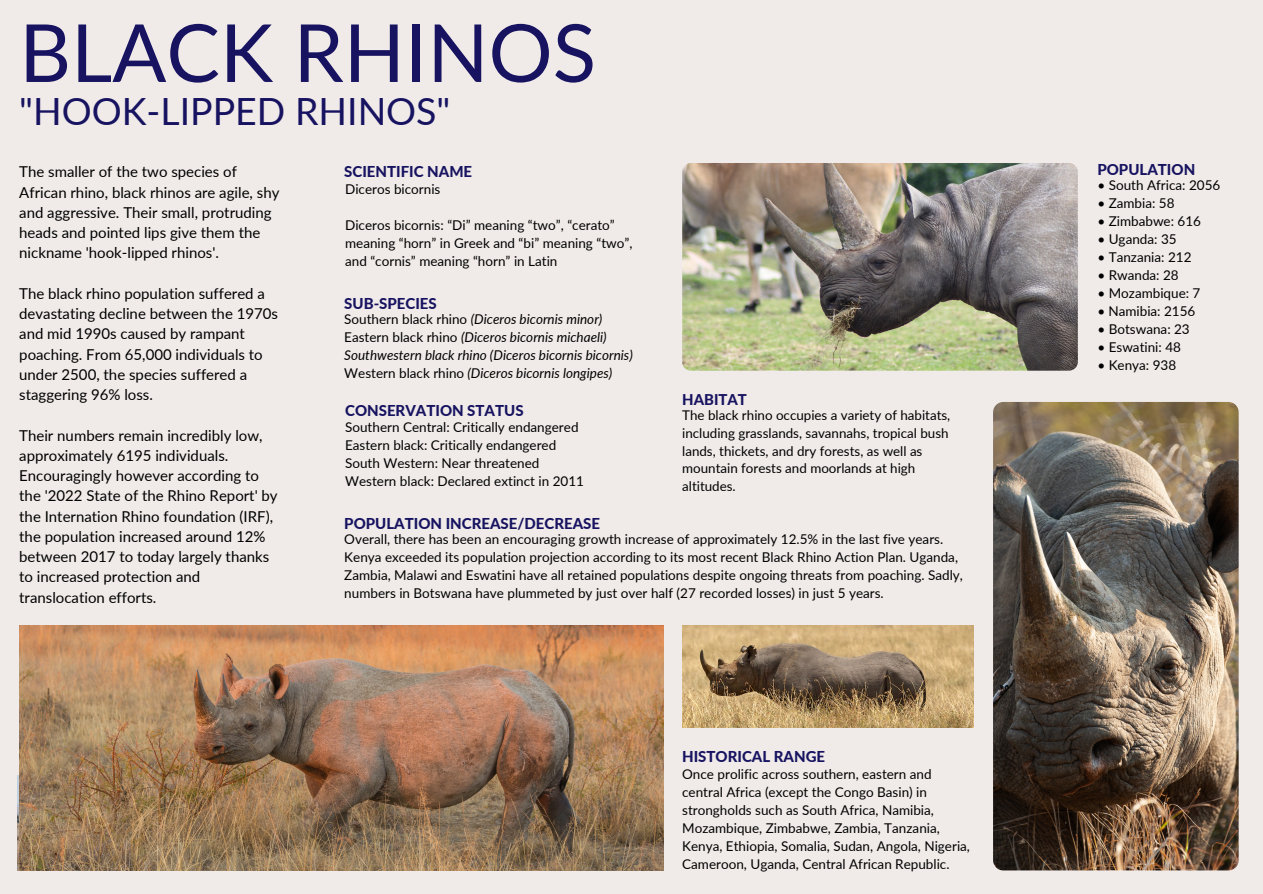
<style>
.page{position:relative;width:1263px;height:894px;background:#fff}
.page>*{position:absolute;margin:0;border:0;box-sizing:border-box;transform-origin:0 0}
.t1{font:80.1px "Lato";color:#171360}
.t2{font:37.5px "Lato";color:#171360}
.t3{font:15px/20.2px "Lato";color:#000}
.t4{font:800 15px "Lato";color:#171360}
.t5{font:800 14.85px "Lato";color:#171360}
.t6{font:13.5px/18px "Lato";color:#000}
.t7{font:italic 13.5px "Lato";color:#000}
.t8{font:13.35px/17.9px "Lato";color:#000}
.s1{font-style:normal}
.s2{font-style:italic}
</style>
<div class="page">
<div style="left:0;top:0;width:1263px;height:893px;background:#f0ebe9"></div>
<img style="left:682px;top:163px;width:396px;height:207px;border-radius:9px">
<img style="left:19px;top:625px;width:644px;height:245px">
<img style="left:993px;top:402px;width:246px;height:468px;border-radius:10px">
<img style="left:682px;top:625px;width:291px;height:102px">
<p class="t1" style="left:19px;top:3px;width:578px">BLACK RHINOS</p>
<p class="t2" style="left:19px;top:88px;width:433px">"HOOK-LIPPED RHINOS"</p>
<p class="t3" style="left:19px;top:161px;width:262px">The smaller of the two species of African rhino, black rhinos are agile, shy and aggressive. Their small, protruding heads and pointed lips give them the nickname 'hook-lipped rhinos'.</p>
<p class="t3" style="left:19px;top:283px;width:260px">The black rhino population suffered a devastating decline between the 1970s and mid 1990s caused by rampant poaching. From 65,000 individuals to under 2500, the species suffered a staggering 96% loss.</p>
<p class="t3" style="left:19px;top:424px;width:260px">Their numbers remain incredibly low, approximately 6195 individuals.<br>Encouragingly however according to the '2022 State of the Rhino Report' by the Internation Rhino foundation (IRF), the population increased around 12% between 2017 to today largely thanks to increased protection and translocation efforts.</p>
<p class="t4" style="left:344px;top:162px;width:129px">SCIENTIFIC NAME</p>
<p class="t6" style="left:345px;top:179px;width:97px">Diceros bicornis</p>
<p class="t6" style="left:345px;top:215px;width:289px">Diceros bicornis: “Di” meaning “two”, “cerato” meaning “horn” in Greek and “bi” meaning “two”, and “cornis” meaning “horn” in Latin</p>
<p class="t4" style="left:344px;top:294px;width:94px">SUB-SPECIES</p>
<p class="t7" style="left:344px;top:311px;width:260px"><span class="s1">Southern black rhino</span> (Diceros bicornis minor)</p>
<p class="t7" style="left:344px;top:329px;width:264px"><span class="s1">Eastern black rhino</span> (Diceros bicornis michaeli)</p>
<p class="t7" style="left:344px;top:347px;width:290px">Southwestern black rhino (Diceros bicornis bicornis)</p>
<p class="t7" style="left:344px;top:365px;width:270px"><span class="s1">Western black rhino</span> (Diceros bicornis longipes)</p>
<p class="t4" style="left:345px;top:401px;width:180px">CONSERVATION STATUS</p>
<p class="t6" style="left:345px;top:417px;width:235px">Southern Central: Critically endangered</p>
<p class="t6" style="left:345px;top:435px;width:213px">Eastern black: Critically endangered</p>
<p class="t6" style="left:345px;top:453px;width:196px">South Western: Near threatened</p>
<p class="t6" style="left:345px;top:471px;width:240px">Western black: Declared extinct in 2011</p>
<p class="t5" style="left:682px;top:390px;width:66px">HABITAT</p>
<p class="t8" style="left:682px;top:405px;width:270px">The black rhino occupies a variety of habitats, including grasslands, savannahs, tropical bush lands, thickets, and dry forests, as well as mountain forests and moorlands at high altitudes.</p>
<p class="t4" style="left:344px;top:514px;width:257px">POPULATION INCREASE/DECREASE</p>
<p class="t6" style="left:344px;top:529px;width:620px">Overall, there has been an encouraging growth increase of approximately 12.5% in the last five years.<br>Kenya exceeded its population projection according to its most recent Black Rhino Action Plan. Uganda, Zambia, Malawi and Eswatini have all retained populations despite ongoing threats from poaching. Sadly, numbers in Botswana have plummeted by just over half (27 recorded losses) in just 5 years.</p>
<p class="t4" style="left:682px;top:747px;width:144px">HISTORICAL RANGE</p>
<p class="t6" style="left:682px;top:764px;width:289px">Once prolific across southern, eastern and central Africa (except the Congo Basin) in strongholds such as South Africa, Namibia, Mozambique, Zimbabwe, Zambia, Tanzania, Kenya, Ethiopia, Somalia, Sudan, Angola, Nigeria, Cameroon, Uganda, Central African Republic.</p>
<p class="t4" style="left:1097px;top:160px;width:99px">POPULATION</p>
<p class="t6" style="left:1097px;top:176px;width:124px">• South Africa: 2056</p>
<p class="t6" style="left:1097px;top:194px;width:79px">• Zambia: 58</p>
<p class="t6" style="left:1097px;top:212px;width:105px">• Zimbabwe: 616</p>
<p class="t6" style="left:1097px;top:230px;width:81px">• Uganda: 35</p>
<p class="t6" style="left:1097px;top:248px;width:96px">• Tanzania: 212</p>
<p class="t6" style="left:1097px;top:266px;width:83px">• Rwanda: 28</p>
<p class="t6" style="left:1097px;top:284px;width:105px">• Mozambique: 7</p>
<p class="t6" style="left:1097px;top:302px;width:99px"><span class="s2">•</span> Namibia: 2156</p>
<p class="t6" style="left:1097px;top:320px;width:94px">• Botswana: 23</p>
<p class="t6" style="left:1097px;top:338px;width:85px">• Eswatini: 48</p>
<p class="t6" style="left:1097px;top:356px;width:80px">• Kenya: 938</p>
</div>
